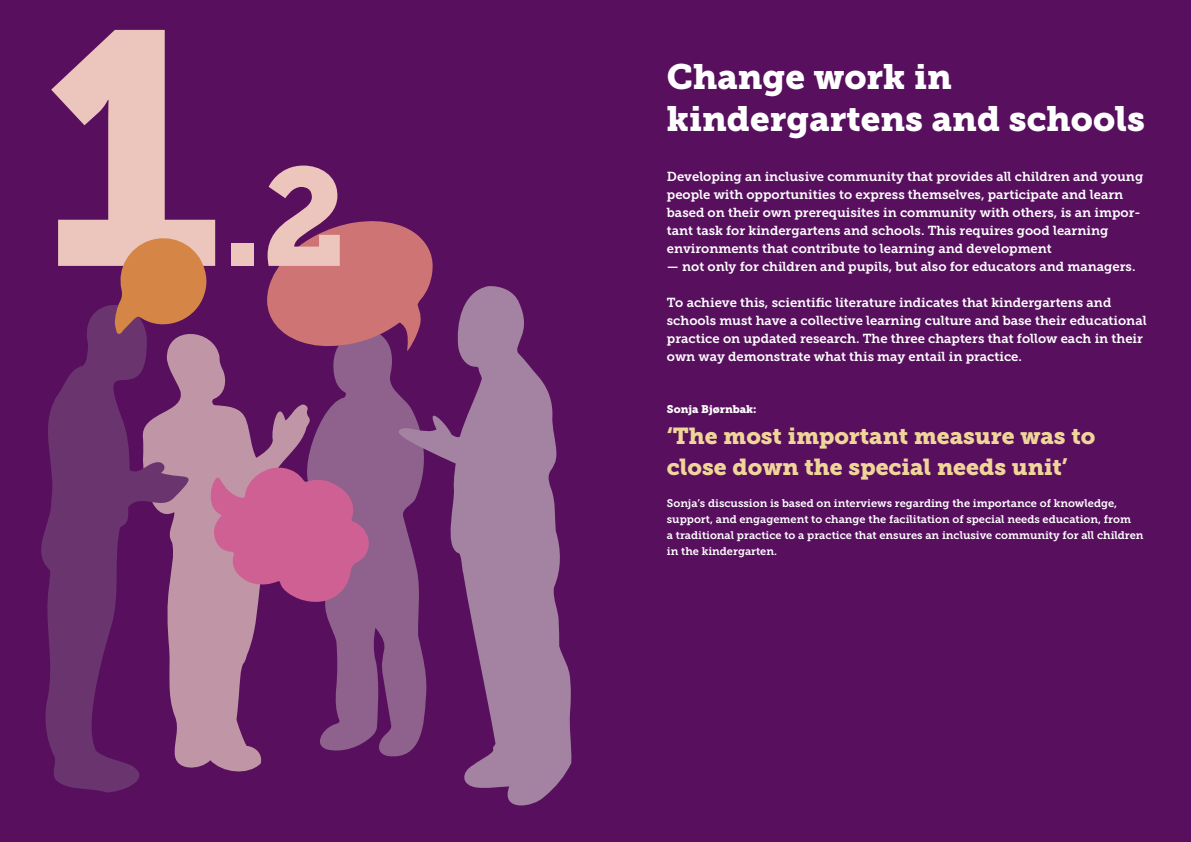
<style>
.page{position:relative;width:1191px;height:842px;background:#570f5e}
.page>*{position:absolute;margin:0;border:0;box-sizing:border-box;transform-origin:0 0}
.H2_Subtitle{font:330px "Museo Slab 900";color:#ecc6bd}
.H2_Mellomtittel{font:138px "Museo Slab 900";color:#ecc6bd}
.H1_Main_Title{font:35px/42px "Museo Slab 900";color:#fff}
.H2_Subtitle-2{font:23px/31px "Museo Slab 900";color:#f0d598}
.H2_Subtitle-3{font:13px/18px "Museo Slab 700";color:#fff}
.H2_Subtitle-4{font:11px/16px "Museo Slab 700";color:#fff}
.H2_Subtitle-5{font:11px "Museo Slab 900";color:#fff}
</style>
<div class="page">
<svg style="left:203px;top:336px;width:86px;height:436px"></svg>
<svg style="left:41px;top:305px;width:162px;height:488px"></svg>
<svg style="left:289px;top:352px;width:108px;height:405px;fill:#8e628c"></svg>
<svg style="left:397px;top:286px;width:174px;height:519px"></svg>
<svg style="left:264px;top:221px;width:170px;height:131px"></svg>
<svg style="left:211px;top:466px;width:161px;height:137px;background:#be6493"></svg>
<svg style="left:114px;top:238px;width:93px;height:97px"></svg>
<h2 class="H2_Subtitle" style="left:42px;top:-41px;width:180px">1</h2>
<h2 class="H2_Mellomtittel" style="left:223px;top:137px;width:125px">.2</h2>
<h1 class="H1_Main_Title" style="left:667px;top:56px;width:479px">Change work in kindergartens and schools</h1>
<h2 class="H2_Subtitle-3" style="left:667px;top:168px;width:478px">Developing an inclusive community that provides all children and young people with opportunities to express themselves, participate and learn based on their own prerequisites in community with others, is an impor&shy;tant task for kindergartens and schools. This requires good learning environments that contribute to learning and development</h2>
<h2 class="H2_Subtitle-3" style="left:667px;top:258px;width:470px">— not only for children and pupils, but also for educators and managers.</h2>
<h2 class="H2_Subtitle-3" style="left:667px;top:294px;width:481px">To achieve this, scientific literature indicates that kindergartens and schools must have a collective learning culture and base their educational practice on updated research. The three chapters that follow each in their own way demonstrate what this may entail in practice.</h2>
<h2 class="H2_Subtitle-5" style="left:667px;top:403px;width:91px">Sonja Bjørnbak:</h2>
<h2 class="H2_Subtitle-2" style="left:667px;top:421px;width:430px">‘The most important measure was to close down the special needs unit’</h2>
<h2 class="H2_Subtitle-4" style="left:667px;top:496px;width:478px">Sonja’s discussion is based on interviews regarding the importance of knowledge, support, and engagement to change the facilitation of special needs education, from<br>a traditional practice to a practice that ensures an inclusive community for all children in the kindergarten.</h2>
</div>
